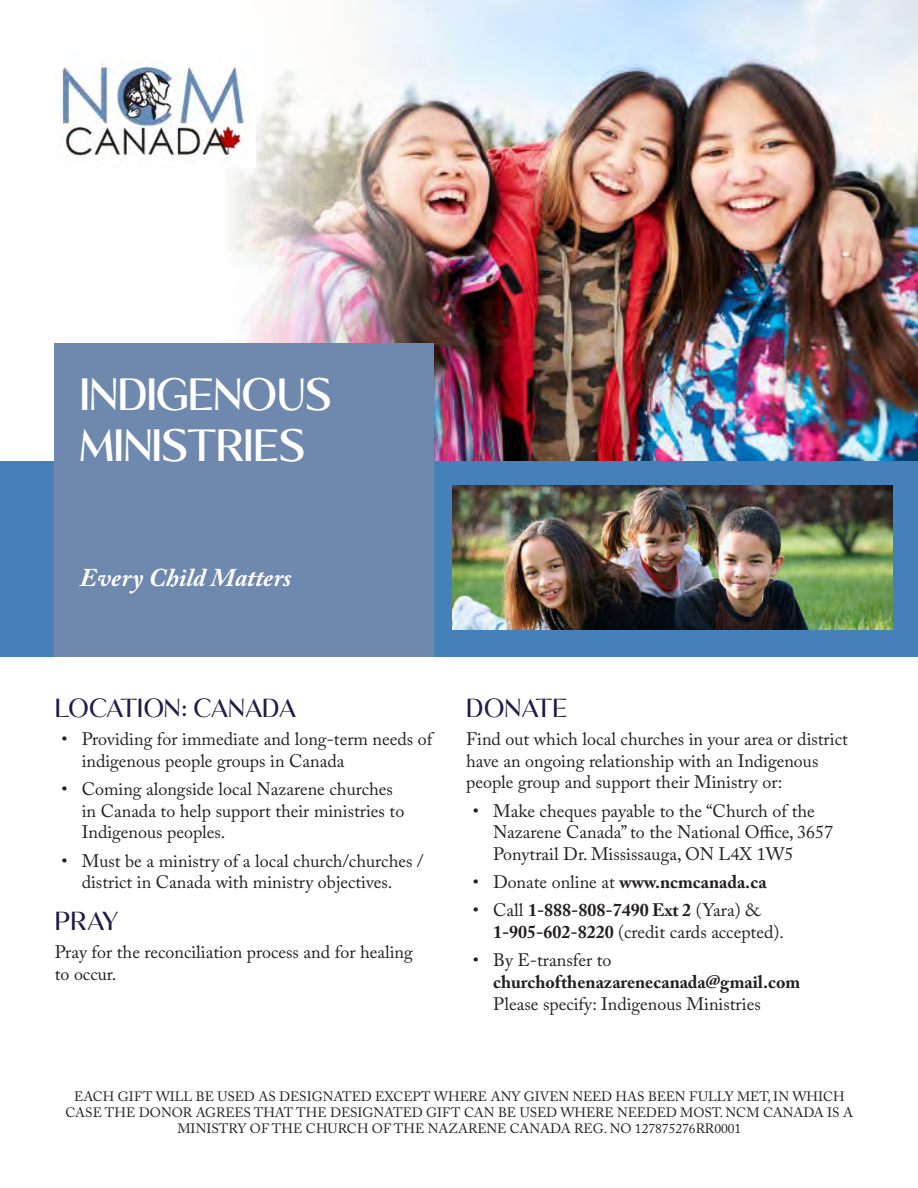
<style>
.page{position:relative;width:918px;height:1188px;background:#fff}
.page>*{position:absolute;margin:0;border:0;box-sizing:border-box;transform-origin:0 0}
.Heading{font:28.5px "Kalista Serif";color:#fff}
.quote{font:italic 700 25.5px "Adobe Caslon Pro";color:#fff}
.t1{font:18px/21.6px "Adobe Caslon Pro";color:#231f20}
.t2{font:700 18px "Adobe Caslon Pro";color:#231f20}
.t3{font:300 16.5px "Kalista Serif";color:#201c48}
.t4{font:13.5px/16.2px "Adobe Caslon Pro";color:#231f20;text-align:center}
.s1{font-weight:400}
.s2{font-weight:700}
</style>
<div class="page">
<img style="left:494px;top:0;width:424px;height:461px">
<img style="left:54px;top:0;width:440px;height:461px">
<div style="left:0;top:461px;width:918px;height:196px;background:#4680b8"></div>
<div style="left:55px;top:343px;width:379px;height:314px;background:#6f88ad"></div>
<img style="left:55px;top:54px;width:200px;height:114px">
<img style="left:452px;top:485px;width:441px;height:144px">
<p class="Heading" style="left:80px;top:383px;width:253px">INDIGENOUS</p>
<p class="Heading" style="left:80px;top:435px;width:226px">MINISTRIES</p>
<p class="quote" style="left:80px;top:563px;width:213px">Every Child Matters</p>
<p class="t3" style="left:55px;top:701px;width:243px">LOCATION: CANADA</p>
<p class="t1" style="left:82px;top:728px;width:352px;text-indent:-20px">• Providing for immediate and long-term needs of indigenous people groups in Canada</p>
<p class="t1" style="left:82px;top:778px;width:324px;text-indent:-20px">• Coming alongside local Nazarene churches in Canada to help support their ministries to<br>Indigenous peoples.</p>
<p class="t1" style="left:62px;top:849px;width:363px;text-align:center">• Must be a ministry of a local church/churches / district in Canada with ministry objectives.</p>
<p class="t3" style="left:55px;top:915px;width:66px">PRAY</p>
<p class="t1" style="left:55px;top:941px;width:360px">Pray for the reconciliation process and for healing to occur.</p>
<p class="t3" style="left:466px;top:701px;width:103px">DONATE</p>
<p class="t1" style="left:466px;top:728px;width:383px">Find out which local churches in your area or district have an ongoing relationship with an Indigenous people group and support their Ministry or:</p>
<p class="t1" style="left:493px;top:800px;width:342px;text-indent:-20px">• Make cheques payable to the “Church of the<br>Nazarene Canada” to the National Office, 3657<br>Ponytrail Dr. Mississauga, ON L4X 1W5</p>
<p class="t2" style="left:473px;top:871px;width:295px"><span class="s1">• Donate online at</span> www.ncmcanada.ca</p>
<p class="t1" style="left:493px;top:899px;width:292px;text-indent:-20px">• Call <span class="s2">1-888-808-7490 Ext 2</span> (Yara) &amp;<br><span class="s2">1-905-602-8220</span> (credit cards accepted).</p>
<p class="t1" style="left:493px;top:949px;width:309px;text-indent:-20px">• By E-transfer to <span class="s2">churchofthenazarenecanada@gmail.com<br></span>Please specify: Indigenous Ministries</p>
<p class="t4" style="left:66px;top:1088px;width:789px">EACH GIFT WILL BE USED AS DESIGNATED EXCEPT WHERE ANY GIVEN NEED HAS BEEN FULLY MET, IN WHICH<br>CASE THE DONOR AGREES THAT THE DESIGNATED GIFT CAN BE USED WHERE NEEDED MOST. NCM CANADA IS A<br>MINISTRY OF THE CHURCH OF THE NAZARENE CANADA REG. NO 127875276RR0001</p>
</div>
